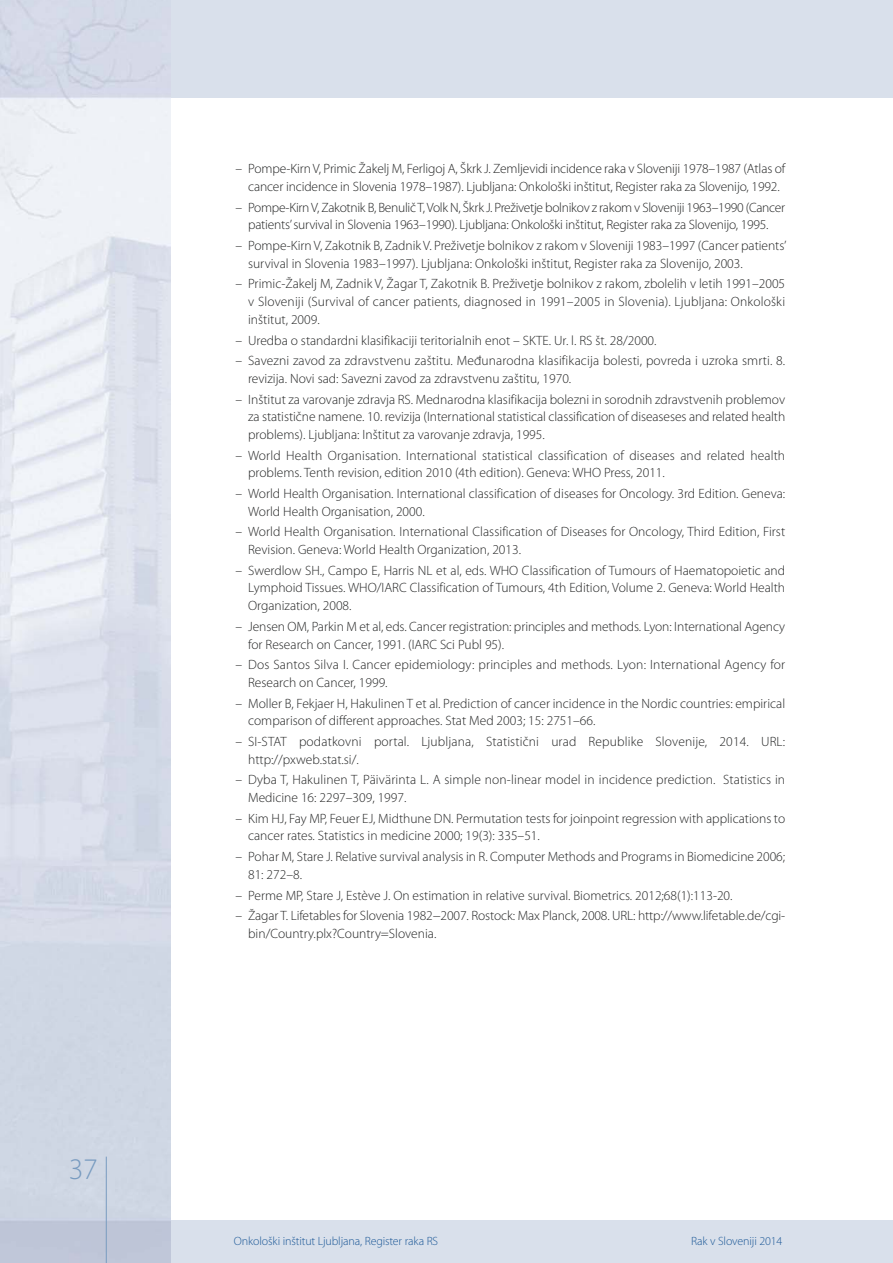
<style>
.page{position:relative;width:893px;height:1263px;background:#fff}
.page>*{position:absolute;margin:0;border:0;box-sizing:border-box;transform-origin:0 0}
.t1{font:300 30px "Myriad Pro";color:#789bc0}
.t2{font:300 13.5px/17.7px "Myriad Pro";color:#232424}
.t3{font:300 12px "Myriad Pro";letter-spacing:-.01em;color:#1c5897}
</style>
<div class="page">
<div style="left:0;top:1220px;width:893px;height:43px;background:linear-gradient(to right,#c8cfde,#e0e7f0)"></div>
<div style="left:0;top:0;width:893px;height:98px;background:#d9e0eb"></div>
<hr style="left:106px;top:1157px;width:1px;height:106px;background:#789bc0">
<h1 class="t1" style="left:69px;top:1158px;width:30px">37</h1>
<p class="t2" style="left:235px;top:161px;width:551px;text-align:center">– Pompe-Kirn V, Primic Žakelj M, Ferligoj A, Škrk J. Zemljevidi incidence raka v Sloveniji 1978–1987 (Atlas of cancer incidence in Slovenia 1978–1987). Ljubljana: Onkološki inštitut, Register raka za Slovenijo, 1992.</p>
<p class="t2" style="left:235px;top:199px;width:551px;text-align:center">– Pompe-Kirn V, Zakotnik B, Benulič T, Volk N, Škrk J. Preživetje bolnikov z rakom v Sloveniji 1963–1990 (Cancer patients’ survival in Slovenia 1963–1990). Ljubljana: Onkološki inštitut, Register raka za Slovenijo, 1995.</p>
<p class="t2" style="left:248px;top:238px;width:540px;text-indent:-13px">– Pompe-Kirn V, Zakotnik B, Zadnik V. Preživetje bolnikov z rakom v Sloveniji 1983–1997 (Cancer patients’ survival in Slovenia 1983–1997). Ljubljana: Onkološki inštitut, Register raka za Slovenijo, 2003.</p>
<p class="t2" style="left:248px;top:276px;width:539px;text-align:justify;text-indent:-13px">– Primic-Žakelj M, Zadnik V, Žagar T, Zakotnik B. Preživetje bolnikov z rakom, zbolelih v letih 1991–2005 v Sloveniji (Survival of cancer patients, diagnosed in 1991–2005 in Slovenia). Ljubljana: Onkološki inštitut, 2009.</p>
<p class="t2" style="left:235px;top:332px;width:423px">– Uredba o standardni klasifikaciji teritorialnih enot – SKTE. Ur. l. RS št. 28/2000.</p>
<p class="t2" style="left:248px;top:353px;width:539px;text-indent:-13px">– Savezni zavod za zdravstvenu zaštitu. Međunarodna klasifikacija bolesti, povreda i uzroka smrti. 8. revizija. Novi sad: Savezni zavod za zdravstvenu zaštitu, 1970.</p>
<p class="t2" style="left:248px;top:391px;width:539px;text-align:justify;text-indent:-13px">– Inštitut za varovanje zdravja RS. Mednarodna klasifikacija bolezni in sorodnih zdravstvenih problemov za statistične namene. 10. revizija (International statistical classification of diseaseses and related health problems). Ljubljana: Inštitut za varovanje zdravja, 1995.</p>
<p class="t2" style="left:248px;top:447px;width:538px;text-indent:-13px">– World Health Organisation. International statistical classification of diseases and related health problems. Tenth revision, edition 2010 (4th edition). Geneva: WHO Press, 2011.</p>
<p class="t2" style="left:248px;top:486px;width:539px;text-indent:-13px">– World Health Organisation. International classification of diseases for Oncology. 3rd Edition. Geneva:<br>World Health Organisation, 2000.</p>
<p class="t2" style="left:248px;top:524px;width:539px;text-indent:-13px">– World Health Organisation. International Classification of Diseases for Oncology, Third Edition, First<br>Revision. Geneva: World Health Organization, 2013.</p>
<p class="t2" style="left:248px;top:562px;width:539px;text-align:justify;text-indent:-13px">– Swerdlow SH., Campo E, Harris NL et al, eds. WHO Classification of Tumours of Haematopoietic and Lymphoid Tissues. WHO/IARC Classification of Tumours, 4th Edition, Volume 2. Geneva: World Health Organization, 2008.</p>
<p class="t2" style="left:248px;top:618px;width:539px;text-indent:-13px">– Jensen OM, Parkin M et al, eds. Cancer registration: principles and methods. Lyon: International Agency for Research on Cancer, 1991. (IARC Sci Publ 95).</p>
<p class="t2" style="left:248px;top:657px;width:539px;text-indent:-13px">– Dos Santos Silva I. Cancer epidemiology: principles and methods. Lyon: International Agency for<br>Research on Cancer, 1999.</p>
<p class="t2" style="left:248px;top:695px;width:539px;text-indent:-13px">– Moller B, Fekjaer H, Hakulinen T et al. Prediction of cancer incidence in the Nordic countries: empirical comparison of different approaches. Stat Med 2003; 15: 2751–66.</p>
<p class="t2" style="left:248px;top:734px;width:538px;text-indent:-13px">– SI-STAT podatkovni portal. Ljubljana, Statistični urad Republike Slovenije, 2014. URL: http://pxweb.stat.si/.</p>
<p class="t2" style="left:248px;top:772px;width:538px;text-indent:-13px">– Dyba T, Hakulinen T, Päivärinta L. A simple non-linear model in incidence prediction. Statistics in<br>Medicine 16: 2297–309, 1997.</p>
<p class="t2" style="left:248px;top:810px;width:539px;text-indent:-13px">– Kim HJ, Fay MP, Feuer EJ, Midthune DN. Permutation tests for joinpoint regression with applications to cancer rates. Statistics in medicine 2000; 19(3): 335–51.</p>
<p class="t2" style="left:248px;top:849px;width:538px;text-indent:-13px">– Pohar M, Stare J. Relative survival analysis in R. Computer Methods and Programs in Biomedicine 2006;<br>81: 272–8.</p>
<p class="t2" style="left:235px;top:887px;width:499px">– Perme MP, Stare J, Estève J. On estimation in relative survival. Biometrics. 2012;68(1):113-20.</p>
<p class="t2" style="left:248px;top:908px;width:539px;text-indent:-13px">– Žagar T. Lifetables for Slovenia 1982−2007. Rostock: Max Planck, 2008. URL: http://www.lifetable.de/cgi&shy;bin/Country.plx?Country=Slovenia.</p>
<p class="t3" style="left:234px;top:1236px;width:206px">Onkološki inštitut Ljubljana, Register raka RS</p>
<p class="t3" style="left:691px;top:1236px;width:93px">Rak v Sloveniji 2014</p>
</div>
